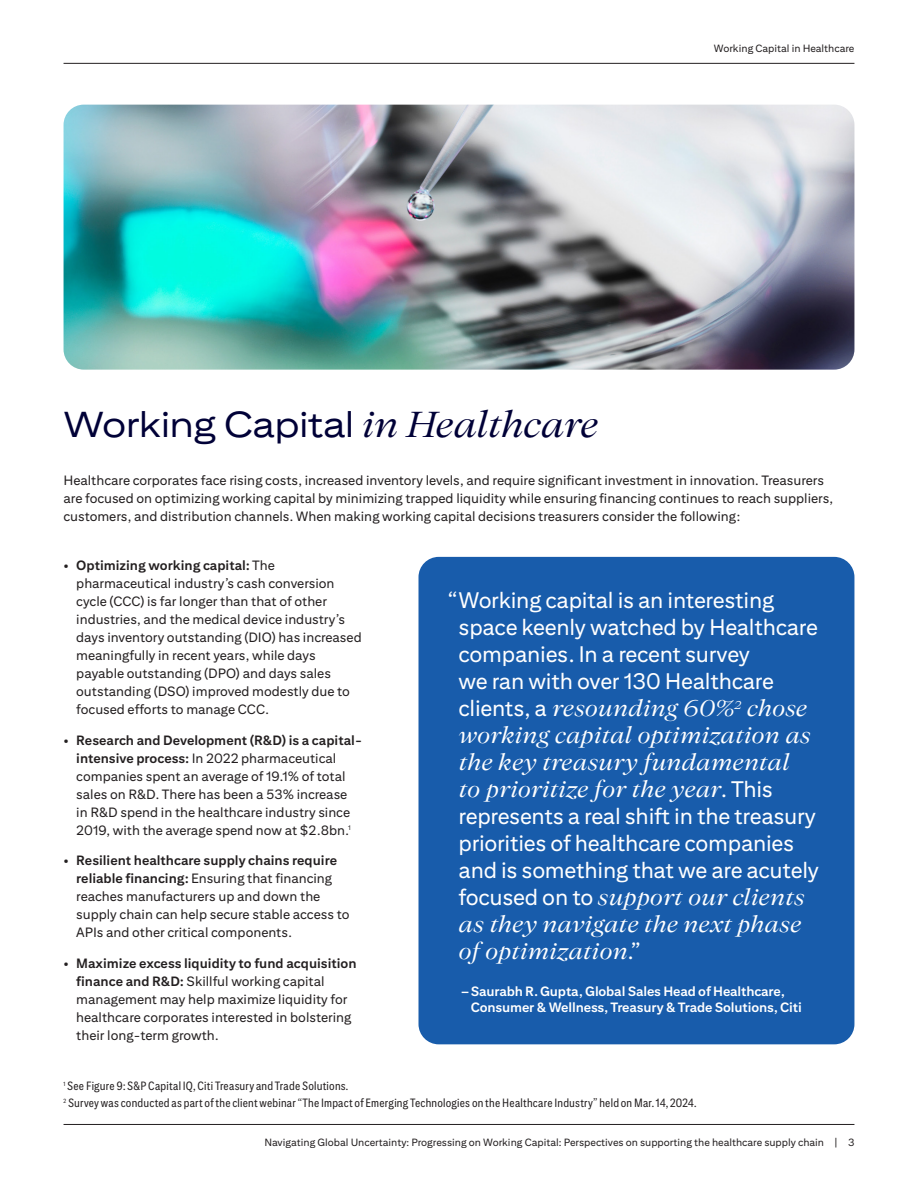
<style>
.page{position:relative;width:918px;height:1188px;background:#fff}
.page>*{position:absolute;margin:0;border:0;box-sizing:border-box;transform-origin:0 0}
.Section_Headline{font:36px "Citi Sans Display";letter-spacing:-.02em;color:#000137}
.Intro_Para{font:22.5px/27px "Citi Sans Text";letter-spacing:-.01em;color:#fff}
.Body_copy{font:13.5px/18px "Citi Sans Text";color:#231f20}
.Intro_Para-2{font:700 13.5px/16.2px "Citi Sans Text";letter-spacing:-.01em;color:#fff}
.footnotes{font:condensed 12px "Citi Sans";letter-spacing:.015em;color:#231f20}
.t1{font:10.5px "Citi Sans Text";color:#231f20}
.s1{font-family:"Citi Serif Display";font-style:italic}
.s2{font-weight:700}
</style>
<div class="page">
<div style="left:418px;top:557px;width:436px;height:487px;background:#185cab;border-radius:20px"></div>
<img style="left:64px;top:105px;width:790px;height:265px">
<hr style="left:64px;top:1124px;width:790px;height:1px;background:#231f20">
<hr style="left:64px;top:63px;width:790px;height:1px;background:#231f20">
<p class="t1" style="left:714px;top:42px;width:142px">Working Capital in Healthcare</p>
<p class="Section_Headline" style="left:64px;top:404px;width:536px">Working Capital <span class="s1">in Healthcare</span></p>
<p class="Body_copy" style="left:64px;top:471px;width:771px">Healthcare corporates face rising costs, increased inventory levels, and require significant investment in innovation. Treasurers are focused on optimizing working capital by minimizing trapped liquidity while ensuring financing continues to reach suppliers, customers, and distribution channels. When making working capital decisions treasurers consider the following:</p>
<p class="Body_copy" style="left:76px;top:556px;width:287px;text-indent:-13px">• <span class="s2">Optimizing working capital:</span> The pharmaceutical industry’s cash conversion cycle (CCC) is far longer than that of other industries, and the medical device industry’s days inventory outstanding (DIO) has increased meaningfully in recent years, while days payable outstanding (DPO) and days sales outstanding (DSO) improved modestly due to focused efforts to manage CCC.</p>
<p class="Body_copy" style="left:76px;top:731px;width:287px;text-indent:-13px">• <span class="s2">Research and Development (R&amp;D) is a capital&shy;intensive process:</span> In 2022 pharmaceutical companies spent an average of 19.1% of total sales on R&amp;D. There has been a 53% increase in R&amp;D spend in the healthcare industry since 2019, with the average spend now at $2.8bn.<sup>1</sup></p>
<p class="Body_copy" style="left:76px;top:851px;width:275px;text-indent:-13px">• <span class="s2">Resilient healthcare supply chains require reliable financing:</span> Ensuring that financing reaches manufacturers up and down the supply chain can help secure stable access to APIs and other critical components.</p>
<p class="Body_copy" style="left:76px;top:954px;width:282px;text-indent:-13px">• <span class="s2">Maximize excess liquidity to fund acquisition finance and R&amp;D:</span> Skillful working capital management may help maximize liquidity for healthcare corporates interested in bolstering their long-term growth.</p>
<p class="Intro_Para" style="left:459px;top:586px;width:362px;text-indent:-10px">“Working capital is an interesting space keenly watched by Healthcare companies. In a recent survey<br>we ran with over 130 Healthcare clients, a <span class="s1">resounding 60%</span><sup>2</sup> <span class="s1">chose working capital optimization as the key treasury fundamental<br>to prioritize for the year</span>. This represents a real shift in the treasury priorities of healthcare companies and is something that we are acutely focused on to <span class="s1">support our clients as they navigate the next phase of optimization</span>.”</p>
<p class="Intro_Para-2" style="left:471px;top:983px;width:333px;text-indent:-9px">– Saurabh R. Gupta, Global Sales Head of Healthcare,<br>Consumer &amp; Wellness, Treasury &amp; Trade Solutions, Citi</p>
<p class="footnotes" style="left:64px;top:1079px;width:286px"><sup>1</sup> See Figure 9: S&amp;P Capital IQ, Citi Treasury and Trade Solutions.</p>
<p class="footnotes" style="left:64px;top:1096px;width:634px"><sup>2</sup> Survey was conducted as part of the client webinar “The Impact of Emerging Technologies on the Healthcare Industry” held on Mar. 14, 2024.</p>
<p class="t1" style="left:264px;top:1136px;width:592px">Navigating Global Uncertainty: Progressing on Working Capital: Perspectives on supporting the healthcare supply chain | 3</p>
</div>
